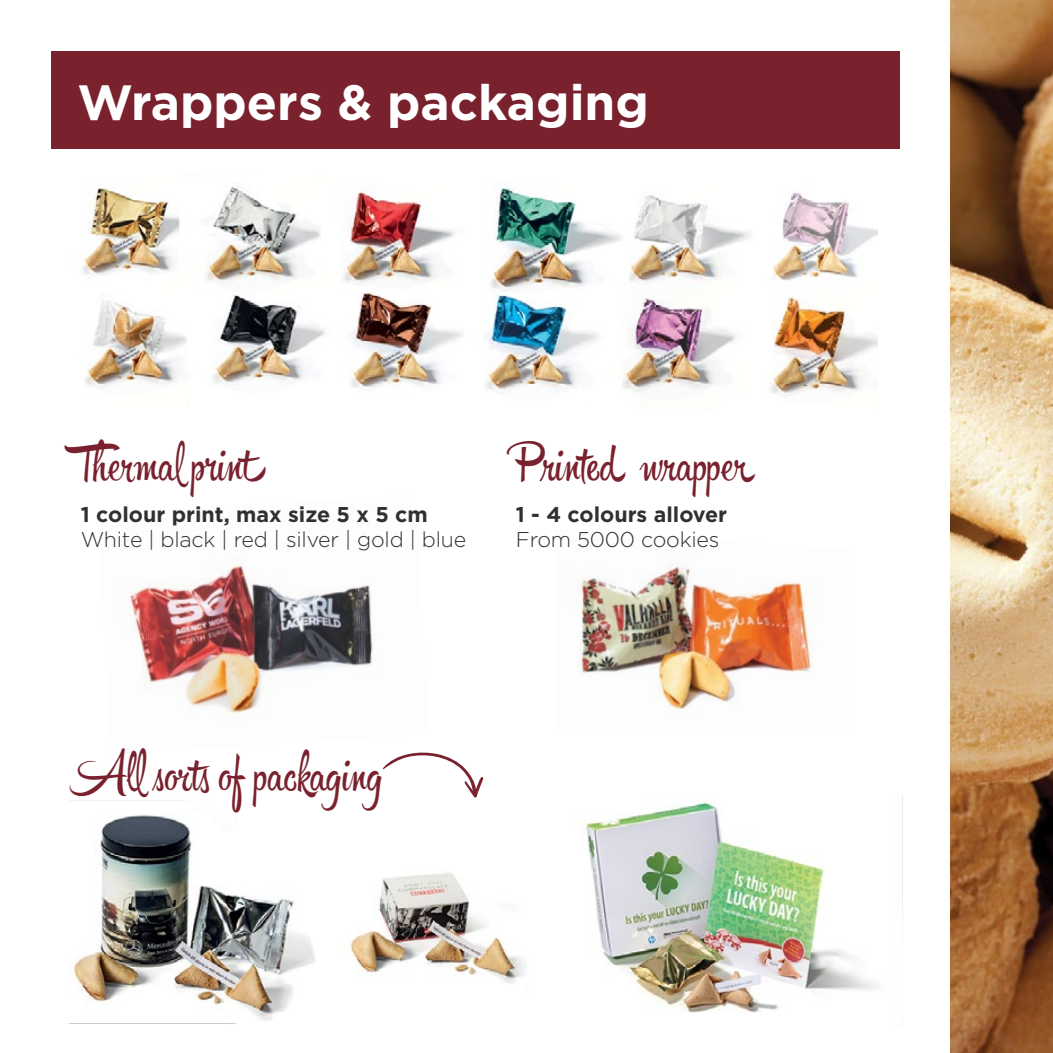
<style>
.page{position:relative;width:1053px;height:1053px;background:#fff}
.page>*{position:absolute;margin:0;border:0;box-sizing:border-box;transform-origin:0 0}
.t1{font:700 49.5px "Gotham";color:#fff}
.t2{font:45px "Hipster Script Pro";color:#79222e}
.t3{font:300 21.38px "Gotham";letter-spacing:-.01em;color:#322f2f}
.t4{font:700 21.38px "Gotham";color:#322f2f}
</style>
<div class="page">
<img style="left:950px;top:0;width:102px;height:1052px">
<img style="left:70px;top:795px;width:833px;height:229px">
<div style="left:51px;top:51px;width:848px;height:97px;background:#79222e"></div>
<img style="left:79px;top:182px;width:798px;height:216px">
<img style="left:579px;top:566px;width:233px;height:143px">
<img style="left:130px;top:565px;width:243px;height:150px">
<svg style="left:382px;top:752px;width:101px;height:45px"></svg>
<h1 class="t1" style="left:77px;top:69px;width:573px">Wrappers &amp; packaging</h1>
<h2 class="t2" style="left:81px;top:436px;width:187px">Thermal print</h2>
<p class="t4" style="left:81px;top:500px;width:348px">1 colour print, max size 5 x 5 cm</p>
<p class="t3" style="left:81px;top:526px;width:387px">White | black | red | silver | gold | blue</p>
<h2 class="t2" style="left:516px;top:436px;width:242px">Printed wrapper</h2>
<p class="t4" style="left:516px;top:500px;width:213px">1 - 4 colours allover</p>
<p class="t3" style="left:516px;top:526px;width:205px">From 5000 cookies</p>
<h2 class="t2" style="left:70px;top:746px;width:313px">All sorts of packaging</h2>
</div>
